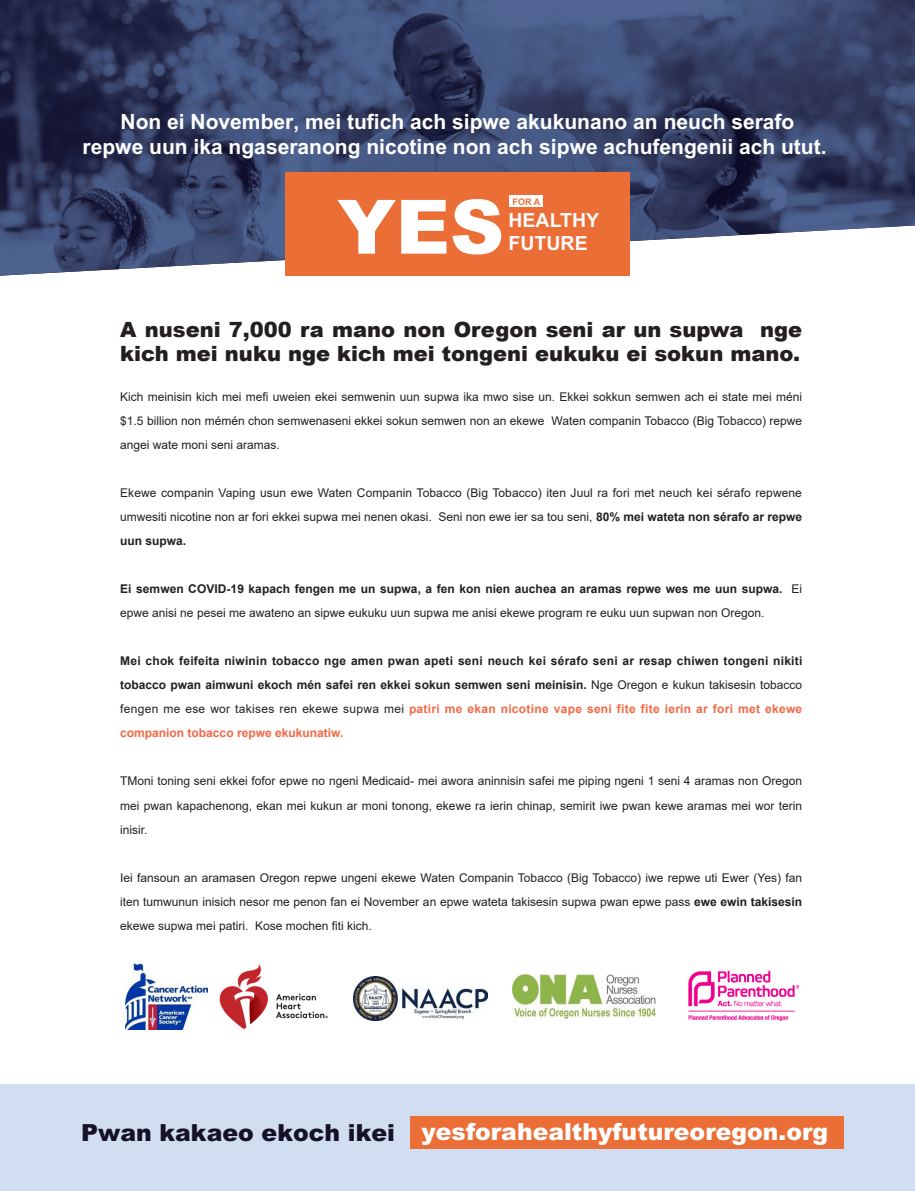
<style>
.page{position:relative;width:915px;height:1191px;background:#fff}
.page>*{position:absolute;margin:0;border:0;box-sizing:border-box;transform-origin:0 0}
.t1{font:900 75px "Arial";color:#fff}
.t2{font:900 23.55px "Arial";color:#fff}
.t3{font:700 21px/25.2px "Arial";color:#fff;text-align:center}
.t4{font:900 21px/24px "Arial";color:#231f20}
.t5{font:700 19.5px/23.4px "Arial";color:#fbfbfc}
.t6{font:12px/24px "Arial";color:#231f20;text-align:justify}
.t7{font:700 12px/24px "Arial";color:#231f20;text-align:justify}
.t8{font:700 9px "Arial";color:#eb6e36}
.s1{font-weight:700}
.s2{font-weight:400}
.s3{color:#f26845}
.s4{color:#151129}
</style>
<div class="page">
<div style="left:0;top:1084px;width:914px;height:107px;background:#d1ddf0"></div>
<div style="left:409px;top:1116px;width:433px;height:32px;background:#eb6e36"></div>
<img style="left:125px;top:963px;width:82px;height:66px">
<img style="left:353px;top:976px;width:134px;height:44px">
<img style="left:512px;top:974px;width:143px;height:44px">
<img style="left:219px;top:964px;width:109px;height:65px">
<img style="left:688px;top:971px;width:110px;height:49px">
<img style="left:0;top:0;width:914px;height:276px">
<div style="left:285px;top:172px;width:344px;height:104px;background:#eb6e36"></div>
<div style="left:509px;top:195px;width:33px;height:12px;background:#fff"></div>
<p class="t3" style="left:83px;top:109px;width:745px">Non ei November, mei tufich ach sipwe akukunano an neuch serafo<br>repwe uun ika ngaseranong nicotine non ach sipwe achufengenii ach utut.</p>
<p class="t8" style="left:512px;top:195px;width:29px">FOR A</p>
<p class="t1" style="left:337px;top:172px;width:168px">YES</p>
<p class="t5" style="left:508px;top:208px;width:92px">HEALTHY<br>FUTURE</p>
<p class="t4" style="left:120px;top:317px;width:683px">A nuseni 7,000 ra mano non Oregon seni ar un supwa nge kich mei nuku nge kich mei tongeni eukuku ei sokun mano.</p>
<p class="t6" style="left:120px;top:385px;width:683px">Kich meinisin kich mei mefi uweien ekei semwenin uun supwa ika mwo sise un. Ekkei sokkun semwen ach ei state mei méni $1.5 billion non mémén chon semwenaseni ekkei sokun semwen non an ekewe Waten companin Tobacco (Big Tobacco) repwe angei wate moni seni aramas.</p>
<p class="t6" style="left:120px;top:481px;width:683px">Ekewe companin Vaping usun ewe Waten Companin Tobacco (Big Tobacco) iten Juul ra fori met neuch kei sérafo repwene umwesiti nicotine non ar fori ekkei supwa mei nenen okasi. Seni non ewe ier sa tou seni, <span class="s1">80% mei wateta non sérafo ar repwe uun supwa.</span></p>
<p class="t6" style="left:120px;top:577px;width:683px"><span class="s1">Ei semwen COVID-19 kapach fengen me un supwa, a fen kon nien auchea an aramas repwe wes me uun supwa.</span> Ei epwe anisi ne pesei me awateno an sipwe eukuku uun supwa me anisi ekewe program re euku uun supwan non Oregon.</p>
<p class="t7" style="left:120px;top:649px;width:683px">Mei chok feifeita niwinin tobacco nge amen pwan apeti seni neuch kei sérafo seni ar resap chiwen tongeni nikiti tobacco pwan aimwuni ekoch mén safei ren ekkei sokun semwen seni meinisin. <span class="s2">Nge Oregon e kukun takisesin tobacco fengen me ese wor takises ren ekewe supwa mei</span> <span class="s3">patiri me ekan nicotine vape seni fite fite ierin ar fori met ekewe companion tobacco repwe ekukunatiw.</span></p>
<p class="t6" style="left:120px;top:769px;width:683px">TMoni toning seni ekkei fofor epwe no ngeni Medicaid- mei awora aninnisin safei me piping ngeni 1 seni 4 aramas non Oregon mei pwan kapachenong, ekan mei kukun ar moni tonong, ekewe ra ierin chinap, semirit iwe pwan kewe aramas mei wor terin inisir.</p>
<p class="t6" style="left:120px;top:865px;width:683px">Iei fansoun an aramasen Oregon repwe ungeni ekewe Waten Companin Tobacco (Big Tobacco) iwe repwe uti Ewer (Yes) fan iten tumwunun inisich nesor me penon fan ei November an epwe wateta takisesin supwa pwan epwe pass <span class="s1">ewe ewin takisesin </span>ekewe supwa mei patiri. Kose mochen fiti kich.</p>
<p class="t2" style="left:81px;top:1114px;width:748px"><span class="s4">Pwan kakaeo ekoch ikei</span> yesforahealthyfutureoregon.org</p>
</div>
